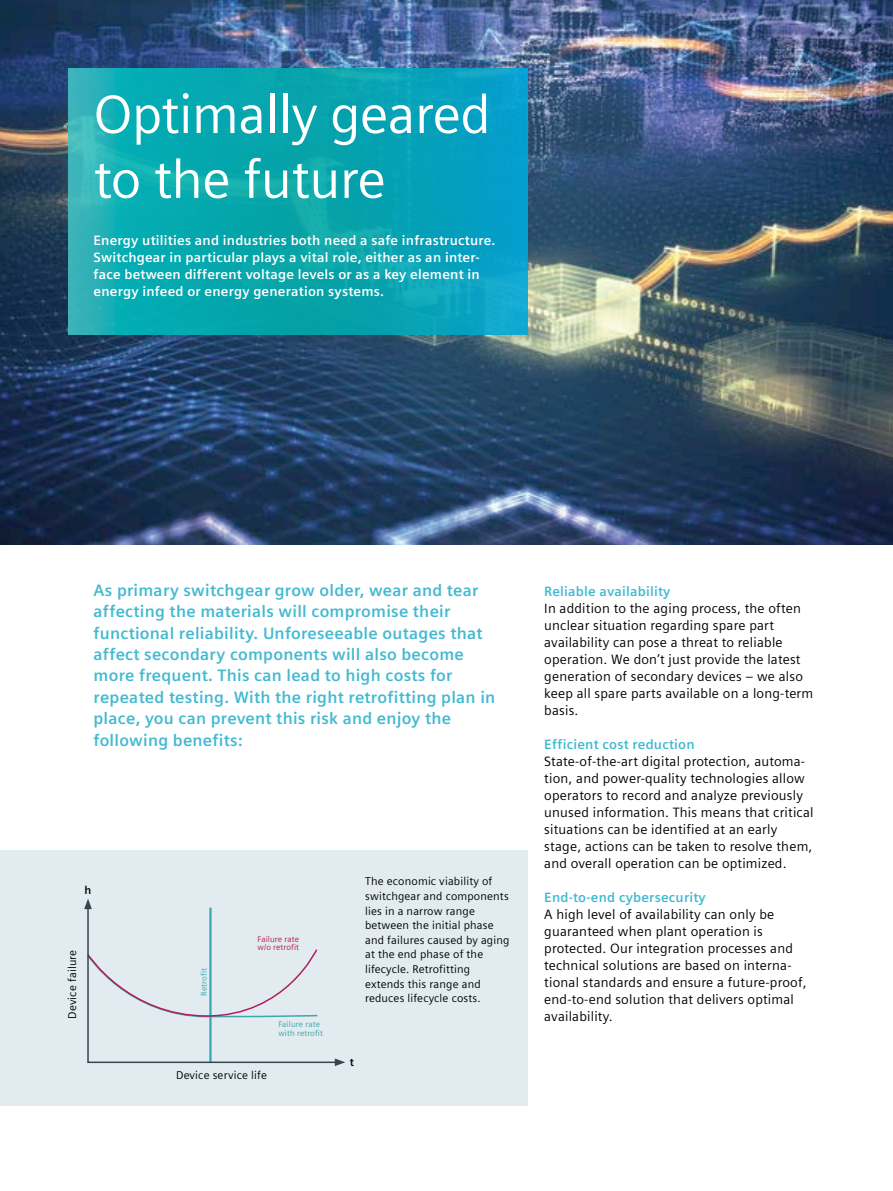
<style>
.page{position:relative;width:893px;height:1191px;background:#fff}
.page>*{position:absolute;margin:0;border:0;box-sizing:border-box;transform-origin:0 0}
.t1{font:54px/64.8px "Siemens Sans Global";letter-spacing:-.01em;color:#fff}
.t2{font:700 16.5px/21.5px "Siemens Sans Global";letter-spacing:.015em;color:#43b9d1}
.t3{font:13.5px/17px "Siemens Sans Global";letter-spacing:.015em;color:#000}
.t4{font:700 13.5px/17px "Siemens Sans Global";letter-spacing:.015em;color:#fff}
.t5{font:700 13.5px "Siemens Sans Global";letter-spacing:.015em;color:#43b9d1}
.t6{font:11.25px/14.7px "Siemens Sans Global";letter-spacing:.015em;color:#000}
.t7{font:700 11.25px "Siemens Sans Global";color:#000}
.t8{font:8.25px/8.6px "Siemens Sans Global";letter-spacing:.015em;color:#38a9ae}
.t9{font:8.25px/8.6px "Siemens Sans Global";letter-spacing:.015em;color:#b41d5a}
</style>
<div class="page">
<hr style="left:892px;top:0;width:1px;height:799px;background:#e2ebef">
<div style="left:0;top:850px;width:527px;height:255px;background:#e2ebef"></div>
<svg style="left:84px;top:899px;width:261px;height:167px"></svg>
<img style="left:0;top:0;width:893px;height:544px">
<svg style="left:68px;top:68px;width:459px;height:266px;background:#0ba6b4"></svg>
<h1 class="t1" style="left:94px;top:84px;width:399px">Optimally geared to the future</h1>
<p class="t4" style="left:94px;top:232px;width:403px">Energy utilities and industries both need a safe infrastructure.<br>Switchgear in particular plays a vital role, either as an inter&shy;face between different voltage levels or as a key element in energy infeed or energy generation systems.</p>
<p class="t2" style="left:94px;top:579px;width:403px">As primary switchgear grow older, wear and tear affecting the materials will compromise their functional reliability. Unforeseeable outages that affect secondary components will also become more frequent. This can lead to high costs for repeated testing. With the right retrofitting plan in place, you can prevent this risk and enjoy the following benefits:</p>
<p class="t7" style="left:85px;top:883px;width:8px">h</p>
<p class="t6" style="left:65px;top:1018px;width:70px;rotate:-90deg">Device failure</p>
<p class="t8" style="left:200px;top:995px;width:29px;rotate:-90deg">Retrofit</p>
<p class="t9" style="left:257px;top:935px;width:43px">Failure rate w/o retrofit</p>
<p class="t8" style="left:278px;top:1020px;width:46px">Failure rate with retrofit</p>
<p class="t6" style="left:176px;top:1068px;width:92px">Device service life</p>
<p class="t6" style="left:365px;top:874px;width:146px">The economic viability of switchgear and components lies in a narrow range between the initial phase and failures caused by aging at the end phase of the lifecycle. Retrofitting extends this range and reduces lifecycle costs.</p>
<p class="t7" style="left:350px;top:1055px;width:6px">t</p>
<p class="t5" style="left:544px;top:583px;width:128px">Reliable availability</p>
<p class="t3" style="left:544px;top:600px;width:270px">In addition to the aging process, the often unclear situation regarding spare part availability can pose a threat to reliable operation. We don’t just provide the latest generation of secondary devices – we also keep all spare parts available on a long-term basis.</p>
<p class="t5" style="left:544px;top:736px;width:152px">Efficient cost reduction</p>
<p class="t3" style="left:544px;top:753px;width:271px">State-of-the-art digital protection, automa&shy;tion, and power-quality technologies allow operators to record and analyze previously unused information. This means that critical situations can be identified at an early stage, actions can be taken to resolve them, and overall operation can be optimized.</p>
<p class="t5" style="left:544px;top:889px;width:163px">End-to-end cybersecurity</p>
<p class="t3" style="left:544px;top:906px;width:264px">A high level of availability can only be guaranteed when plant operation is protected. Our integration processes and technical solutions are based on interna&shy;tional standards and ensure a future-proof, end-to-end solution that delivers optimal availability.</p>
</div>
